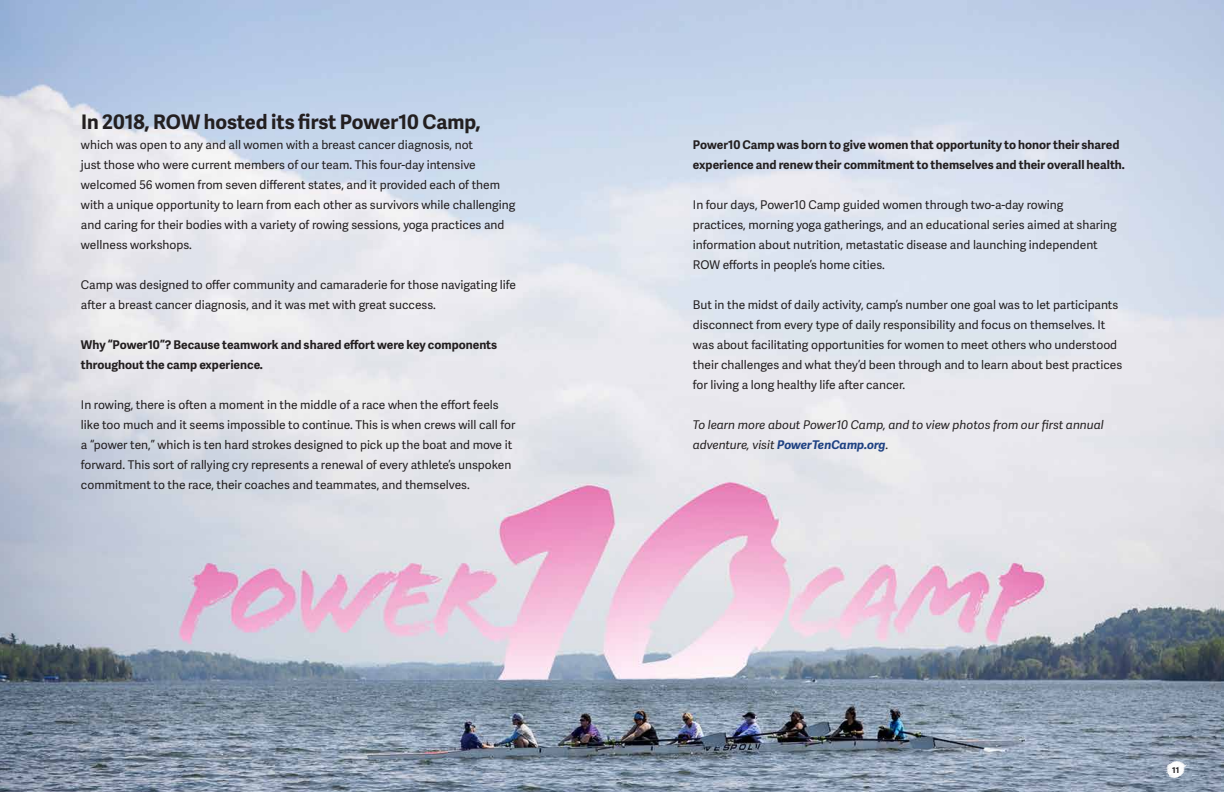
<style>
.page{position:relative;width:1224px;height:792px;background:#fff}
.page>*{position:absolute;margin:0;border:0;box-sizing:border-box;transform-origin:0 0}
.t1{font:700 20px "Adelle Sans";color:#231f20}
.t2{font:12px/20px "Adelle Sans";color:#231f20}
.t3{font:700 12px/20px "Adelle Sans";color:#231f20}
.t4{font:italic 12px/20px "Adelle Sans";color:#231f20}
.t5{font:700 8px "Adelle Sans";color:#231f20}
.s1{font-weight:700;color:#1f4283}
</style>
<div class="page">
<img style="left:0;top:0;width:1224px;height:792px">
<img style="left:1166px;top:759px;width:21px;height:21px">
<h1 class="t1" style="left:81px;top:107px;width:401px">In 2018, ROW hosted its first Power10 Camp,</h1>
<p class="t2" style="left:81px;top:134px;width:436px">which was open to any and all women with a breast cancer diagnosis, not<br>just those who were current members of our team. This four-day intensive welcomed 56 women from seven different states, and it provided each of them with a unique opportunity to learn from each other as survivors while challenging and caring for their bodies with a variety of rowing sessions, yoga practices and wellness workshops.</p>
<p class="t2" style="left:81px;top:274px;width:437px">Camp was designed to offer community and camaraderie for those navigating life after a breast cancer diagnosis, and it was met with great success.</p>
<p class="t3" style="left:81px;top:334px;width:418px">Why “Power10”? Because teamwork and shared effort were key components throughout the camp experience.</p>
<p class="t2" style="left:81px;top:394px;width:436px">In rowing, there is often a moment in the middle of a race when the effort feels like too much and it seems impossible to continue. This is when crews will call for a “power ten,” which is ten hard strokes designed to pick up the boat and move it forward. This sort of rallying cry represents a renewal of every athlete’s unspoken commitment to the race, their coaches and teammates, and themselves.</p>
<p class="t3" style="left:693px;top:134px;width:433px">Power10 Camp was born to give women that opportunity to honor their shared experience and renew their commitment to themselves and their overall health.</p>
<p class="t2" style="left:693px;top:194px;width:425px">In four days, Power10 Camp guided women through two-a-day rowing practices, morning yoga gatherings, and an educational series aimed at sharing information about nutrition, metastatic disease and launching independent ROW efforts in people’s home cities.</p>
<p class="t2" style="left:693px;top:294px;width:431px">But in the midst of daily activity, camp’s number one goal was to let participants disconnect from every type of daily responsibility and focus on themselves. It was about facilitating opportunities for women to meet others who understood their challenges and what they’d been through and to learn about best practices for living a long healthy life after cancer.</p>
<p class="t4" style="left:693px;top:414px;width:412px">To learn more about Power10 Camp, and to view photos from our first annual adventure, visit <span class="s1">PowerTenCamp.org</span>.</p>
<p class="t5" style="left:1172px;top:764px;width:9px">11</p>
</div>
